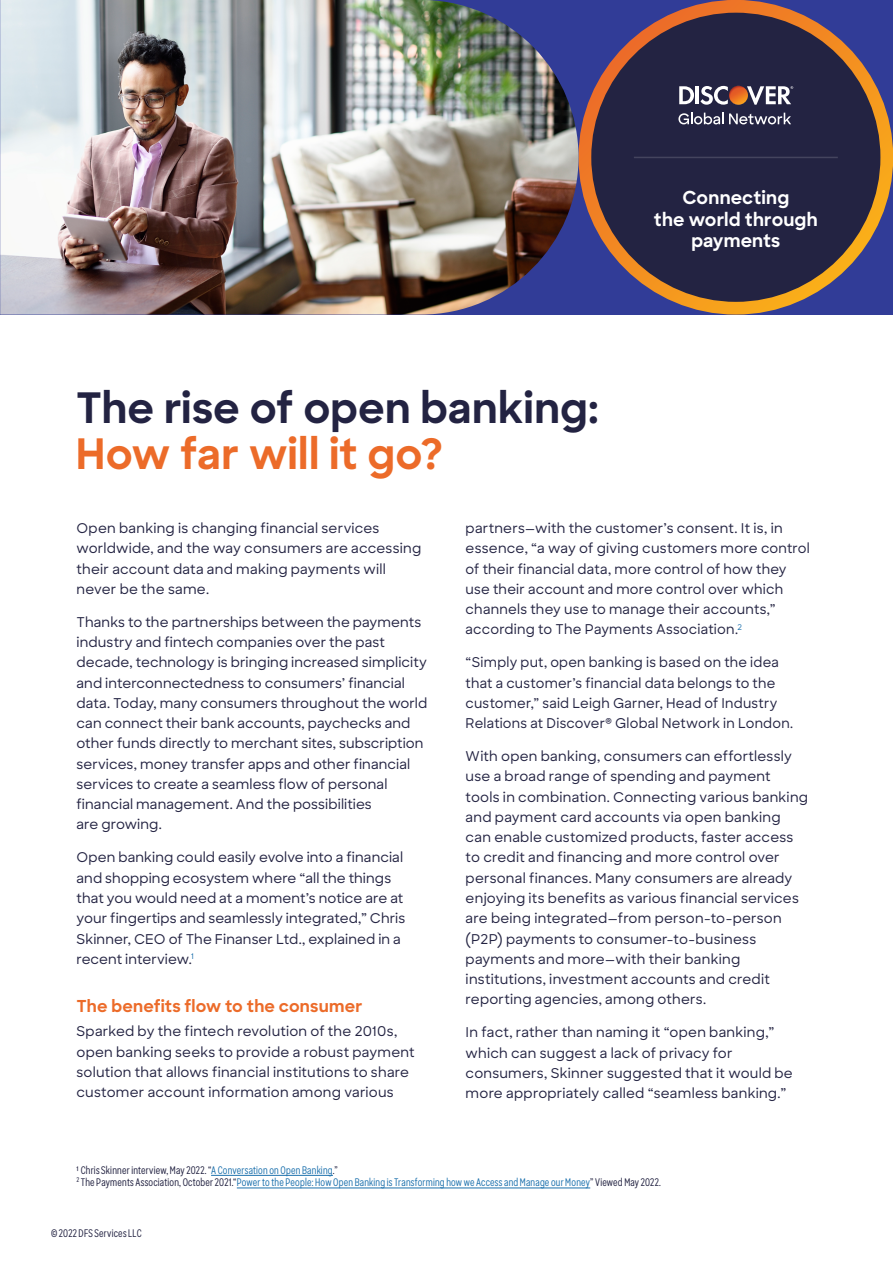
<style>
.page{position:relative;width:893px;height:1263px;background:#fff}
.page>*{position:absolute;margin:0;border:0;box-sizing:border-box;transform-origin:0 0}
.t1{font:700 42px "Discover Sans";color:#232342}
.t2{font:700 42px "Discover Sans";letter-spacing:.005em;color:#ec6b29}
.t3{font:700 18px/21.6px "Discover Sans";letter-spacing:.01em;color:#fff;text-align:center}
.t4{font:700 16.5px "Discover Sans";letter-spacing:.01em;color:#ec6b29}
.t5{font:500 13.5px/20.2px "Discover Sans";letter-spacing:.015em;color:#232342}
.t6{font:500 10.5px/12.6px "Discover Sans Cond";letter-spacing:.02em;color:#1d71ad}
.t7{font:500 10.5px "Discover Sans Cond";letter-spacing:.02em;color:#232342}
.s1{color:#232342}
.s2{font-weight:400;color:#232342}
</style>
<div class="page">
<div style="left:0;top:0;width:893px;height:315px;background:#313c97"></div>
<div style="left:585px;top:6px;width:302px;height:302px;background:#232342;border-radius:50%"></div>
<div style="left:578px;top:0;width:315px;height:315px;border:13px solid #fff;border-radius:50%"></div>
<svg style="left:678px;top:113px;width:45px;height:11px"></svg>
<svg style="left:729px;top:113px;width:62px;height:11px"></svg>
<svg style="left:679px;top:86px;width:15px;height:18px"></svg>
<hr style="left:696px;top:86px;width:3px;height:18px;background:#fff">
<svg style="left:700px;top:86px;width:28px;height:19px"></svg>
<svg style="left:748px;top:86px;width:45px;height:19px"></svg>
<img style="left:729px;top:86px;width:19px;height:19px">
<hr style="left:634px;top:157px;width:204px;height:1px;background:#44445e">
<hr style="left:211px;top:1175px;width:122px;height:1px;background:#1d71ad">
<hr style="left:237px;top:1187px;width:353px;height:1px;background:#1d71ad">
<img style="left:0;top:0;width:578px;height:315px">
<h1 class="t1" style="left:76px;top:380px;width:525px">The rise of open banking:</h1>
<h1 class="t2" style="left:76px;top:426px;width:369px">How far will it go?</h1>
<h2 class="t3" style="left:654px;top:187px;width:165px">Connecting<br>the world through payments</h2>
<p class="t5" style="left:77px;top:518px;width:346px">Open banking is changing financial services worldwide, and the way consumers are accessing their account data and making payments will never be the same.</p>
<p class="t5" style="left:77px;top:612px;width:352px">Thanks to the partnerships between the payments industry and fintech companies over the past decade, technology is bringing increased simplicity and interconnectedness to consumers’ financial data. Today, many consumers throughout the world can connect their bank accounts, paychecks and other funds directly to merchant sites, subscription services, money transfer apps and other financial services to create a seamless flow of personal financial management. And the possibilities<br>are growing.</p>
<p class="t5" style="left:77px;top:847px;width:330px">Open banking could easily evolve into a financial and shopping ecosystem where “all the things that you would need at a moment’s notice are at your fingertips and seamlessly integrated,” Chris Skinner, CEO of The Finanser Ltd., explained in a recent interview.<sup>1</sup></p>
<p class="t4" style="left:77px;top:995px;width:288px">The benefits flow to the consumer</p>
<p class="t5" style="left:77px;top:1021px;width:340px">Sparked by the fintech revolution of the 2010s, open banking seeks to provide a robust payment solution that allows financial institutions to share customer account information among various</p>
<p class="t5" style="left:466px;top:518px;width:346px">partners—with the customer’s consent. It is, in essence, “a way of giving customers more control of their financial data, more control of how they use their account and more control over which channels they use to manage their accounts,” according to The Payments Association.<sup>2</sup></p>
<p class="t5" style="left:466px;top:652px;width:329px">“Simply put, open banking is based on the idea that a customer’s financial data belongs to the customer,” said Leigh Garner, Head of Industry Relations at Discover® Global Network in London.</p>
<p class="t5" style="left:466px;top:746px;width:344px">With open banking, consumers can effortlessly use a broad range of spending and payment<br>tools in combination. Connecting various banking and payment card accounts via open banking can enable customized products, faster access to credit and financing and more control over personal finances. Many consumers are already enjoying its benefits as various financial services are being integrated—from person-to-person (P2P) payments to consumer-to-business payments and more—with their banking institutions, investment accounts and credit reporting agencies, among others.</p>
<p class="t5" style="left:466px;top:1022px;width:329px">In fact, rather than naming it “open banking,” which can suggest a lack of privacy for consumers, Skinner suggested that it would be more appropriately called “seamless banking.”</p>
<p class="t6" style="left:77px;top:1163px;width:586px"><span class="s1">1 Chris Skinner interview, May 2022. “</span>A Conversation on Open Banking<span class="s1">.”<br></span><span class="s2">²</span> <span class="s1">The Payments Association, October 2021.“</span>Power to the People: How Open Banking is Transforming how we Access and Manage our Money<span class="s1">” Viewed May 2022.</span></p>
<p class="t7" style="left:51px;top:1226px;width:92px">© 2022 DFS Services LLC</p>
</div>
